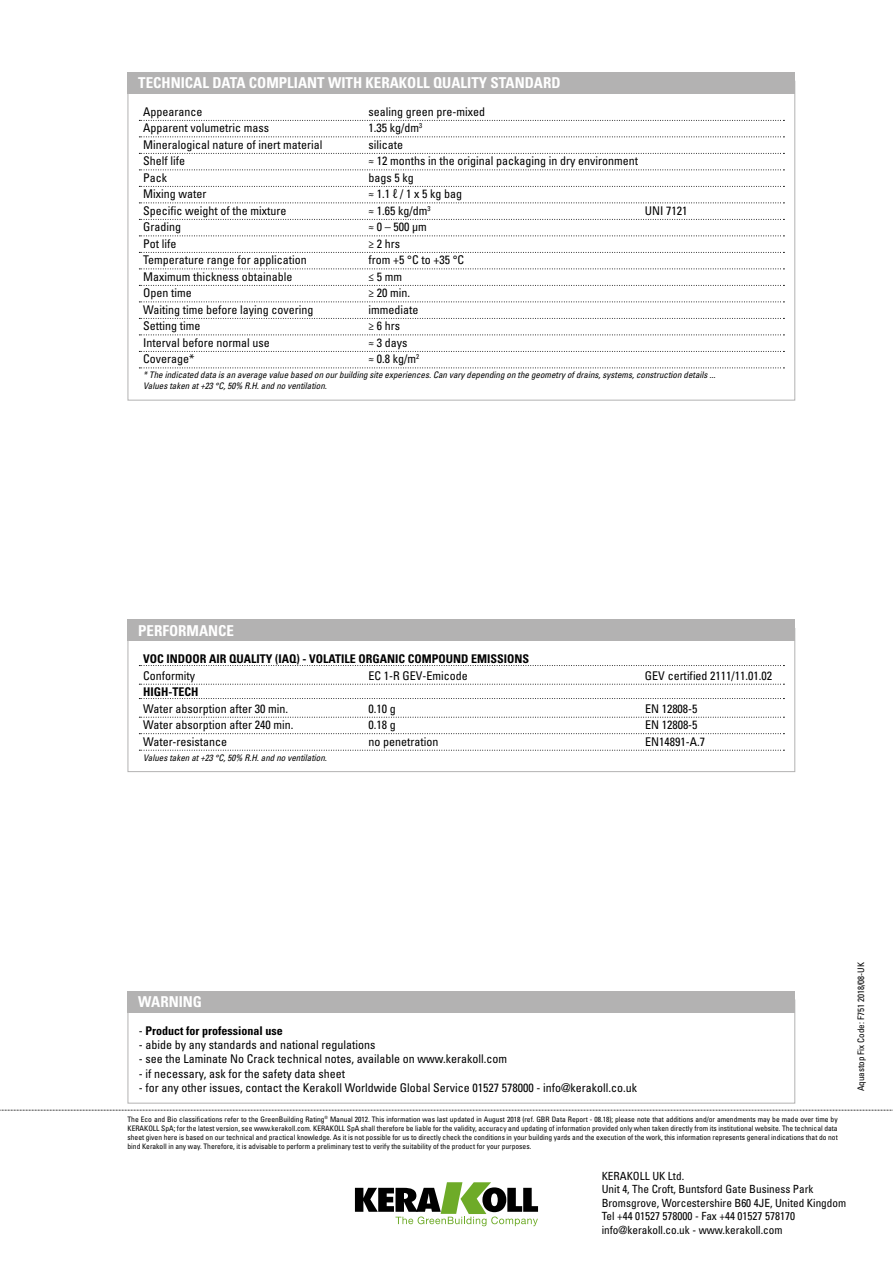
<style>
.page{position:relative;width:893px;height:1263px;background:#fff}
.page>*{position:absolute;margin:0;border:0;box-sizing:border-box;transform-origin:0 0}
.t1{font:700 condensed 15px "Univers LT Std";color:#fff}
.t2{font:condensed 12px "Univers LT Std";color:#000}
.t3{font:700 condensed 12px "Univers LT Std";color:#000}
.t4{font:condensed 11.25px/13.5px "Univers LT Std";color:#000}
.t5{font:italic condensed 9px/10.8px "Univers LT Std";color:#000}
.t6{font:condensed 9px "Univers LT Std";color:#000}
.t7{font:condensed 7.5px/9px "Univers LT Std";color:#000;text-align:justify}
.s1{font-weight:400}
</style>
<div class="page">
<svg style="left:0;top:1110px;width:893px;height:1px"></svg>
<svg style="left:355px;top:1182px;width:183px;height:44px"></svg>
<div style="left:128px;top:999px;width:667px;height:104px;border:1px solid #b3b2b2"></div>
<div style="left:128px;top:991px;width:667px;height:21px;background:#b3b2b2"></div>
<svg style="left:139px;top:665px;width:645px;height:1px"></svg>
<svg style="left:139px;top:684px;width:645px;height:1px"></svg>
<svg style="left:139px;top:698px;width:645px;height:1px"></svg>
<svg style="left:139px;top:717px;width:645px;height:1px"></svg>
<svg style="left:139px;top:733px;width:645px;height:1px"></svg>
<svg style="left:139px;top:750px;width:645px;height:1px"></svg>
<div style="left:128px;top:620px;width:667px;height:21px;background:#b3b2b2"></div>
<svg style="left:139px;top:120px;width:645px;height:1px"></svg>
<svg style="left:139px;top:136px;width:645px;height:1px"></svg>
<svg style="left:139px;top:153px;width:645px;height:1px"></svg>
<svg style="left:139px;top:169px;width:645px;height:1px"></svg>
<svg style="left:139px;top:186px;width:645px;height:1px"></svg>
<svg style="left:139px;top:202px;width:645px;height:1px"></svg>
<svg style="left:139px;top:219px;width:645px;height:1px"></svg>
<svg style="left:139px;top:235px;width:645px;height:1px"></svg>
<svg style="left:139px;top:252px;width:645px;height:1px"></svg>
<svg style="left:139px;top:268px;width:645px;height:1px"></svg>
<svg style="left:139px;top:285px;width:645px;height:1px"></svg>
<svg style="left:139px;top:301px;width:645px;height:1px"></svg>
<svg style="left:139px;top:318px;width:645px;height:1px"></svg>
<svg style="left:139px;top:334px;width:645px;height:1px"></svg>
<svg style="left:139px;top:351px;width:645px;height:1px"></svg>
<svg style="left:139px;top:367px;width:645px;height:1px"></svg>
<div style="left:128px;top:72px;width:667px;height:22px;background:#b3b2b2"></div>
<p class="t1" style="left:138px;top:74px;width:424px">TECHNICAL DATA COMPLIANT WITH KERAKOLL QUALITY STANDARD</p>
<p class="t2" style="left:143px;top:104px;width:61px">Appearance</p>
<p class="t2" style="left:369px;top:104px;width:118px">sealing green pre-mixed</p>
<p class="t2" style="left:143px;top:120px;width:127px">Apparent volumetric mass</p>
<p class="t2" style="left:369px;top:120px;width:55px">1.35 kg/dm<sup>3</sup></p>
<p class="t2" style="left:143px;top:137px;width:181px">Mineralogical nature of inert material</p>
<p class="t2" style="left:369px;top:137px;width:36px">silicate</p>
<p class="t2" style="left:143px;top:153px;width:43px">Shelf life</p>
<p class="t2" style="left:369px;top:153px;width:271px">≈ 12 months in the original packaging in dry environment</p>
<p class="t2" style="left:143px;top:170px;width:25px">Pack</p>
<p class="t2" style="left:369px;top:170px;width:47px">bags 5 kg</p>
<p class="t2" style="left:143px;top:186px;width:65px">Mixing water</p>
<p class="t2" style="left:369px;top:186px;width:95px">≈ 1.1 ℓ / 1 x 5 kg bag</p>
<p class="t2" style="left:143px;top:203px;width:145px">Specific weight of the mixture</p>
<p class="t2" style="left:369px;top:203px;width:63px">≈ 1.65 kg/dm<sup>3</sup></p>
<p class="t2" style="left:645px;top:203px;width:44px">UNI 7121</p>
<p class="t2" style="left:143px;top:219px;width:39px">Grading</p>
<p class="t2" style="left:369px;top:219px;width:60px">≈ 0 – 500 μm</p>
<p class="t2" style="left:143px;top:236px;width:35px">Pot life</p>
<p class="t2" style="left:369px;top:236px;width:33px">≥ 2 hrs</p>
<p class="t2" style="left:143px;top:252px;width:165px">Temperature range for application</p>
<p class="t2" style="left:369px;top:252px;width:97px">from +5 °C to +35 °C</p>
<p class="t2" style="left:143px;top:269px;width:151px">Maximum thickness obtainable</p>
<p class="t2" style="left:369px;top:269px;width:35px">≤ 5 mm</p>
<p class="t2" style="left:143px;top:285px;width:50px">Open time</p>
<p class="t2" style="left:369px;top:285px;width:43px">≥ 20 min.</p>
<p class="t2" style="left:143px;top:302px;width:172px">Waiting time before laying covering</p>
<p class="t2" style="left:369px;top:302px;width:51px">immediate</p>
<p class="t2" style="left:143px;top:318px;width:59px">Setting time</p>
<p class="t2" style="left:369px;top:318px;width:33px">≥ 6 hrs</p>
<p class="t2" style="left:143px;top:335px;width:128px">Interval before normal use</p>
<p class="t2" style="left:369px;top:335px;width:40px">≈ 3 days</p>
<p class="t2" style="left:143px;top:351px;width:53px">Coverage*</p>
<p class="t2" style="left:369px;top:351px;width:52px">≈ 0.8 kg/m<sup>2</sup></p>
<p class="t5" style="left:143px;top:370px;width:574px">* The indicated data is an average value based on our building site experiences. Can vary depending on the geometry of drains, systems, construction details ...<br>Values taken at +23 °C, 50% R.H. and no ventilation.</p>
<p class="t1" style="left:138px;top:621px;width:97px">PERFORMANCE</p>
<p class="t3" style="left:143px;top:651px;width:387px">VOC INDOOR AIR QUALITY (IAQ) - VOLATILE ORGANIC COMPOUND EMISSIONS</p>
<p class="t2" style="left:143px;top:668px;width:53px">Conformity</p>
<p class="t2" style="left:369px;top:668px;width:101px">EC 1-R GEV-Emicode</p>
<p class="t2" style="left:645px;top:668px;width:129px">GEV certified 2111/11.01.02</p>
<p class="t3" style="left:143px;top:684px;width:57px">HIGH-TECH</p>
<p class="t2" style="left:143px;top:701px;width:146px">Water absorption after 30 min.</p>
<p class="t2" style="left:369px;top:701px;width:29px">0.10 g</p>
<p class="t2" style="left:645px;top:701px;width:54px">EN 12808-5</p>
<p class="t2" style="left:143px;top:717px;width:152px">Water absorption after 240 min.</p>
<p class="t2" style="left:369px;top:717px;width:29px">0.18 g</p>
<p class="t2" style="left:645px;top:717px;width:54px">EN 12808-5</p>
<p class="t2" style="left:143px;top:734px;width:85px">Water-resistance</p>
<p class="t2" style="left:369px;top:734px;width:71px">no penetration</p>
<p class="t2" style="left:645px;top:734px;width:61px">EN14891-A.7</p>
<p class="t5" style="left:143px;top:752px;width:185px">Values taken at +23 °C, 50% R.H. and no ventilation.</p>
<p class="t1" style="left:138px;top:992px;width:65px">WARNING</p>
<p class="t3" style="left:139px;top:1023px;width:145px"><span class="s1">-</span> Product for professional use</p>
<p class="t2" style="left:139px;top:1037px;width:238px">- abide by any standards and national regulations</p>
<p class="t2" style="left:139px;top:1051px;width:370px">- see the Laminate No Crack technical notes, available on www.kerakoll.com</p>
<p class="t2" style="left:139px;top:1066px;width:208px">- if necessary, ask for the safety data sheet</p>
<p class="t2" style="left:139px;top:1080px;width:500px">- for any other issues, contact the Kerakoll Worldwide Global Service 01527 578000 - info@kerakoll.co.uk</p>
<p class="t7" style="left:128px;top:1114px;width:712px">The Eco and Bio classifications refer to the GreenBuilding Rating<sup>®</sup> Manual 2012. This information was last updated in August 2018 (ref. GBR Data Report - 08.18); please note that additions and/or amendments may be made over time by KERAKOLL SpA; for the latest version, see www.kerakoll.com. KERAKOLL SpA shall therefore be liable for the validity, accuracy and updating of information provided only when taken directly from its institutional website. The technical data sheet given here is based on our technical and practical knowledge. As it is not possible for us to directly check the conditions in your building yards and the execution of the work, this information represents general indications that do not bind Kerakoll in any way. Therefore, it is advisable to perform a preliminary test to verify the suitability of the product for your purposes.</p>
<p class="t4" style="left:602px;top:1169px;width:246px">KERAKOLL UK Ltd.<br>Unit 4, The Croft, Buntsford Gate Business Park Bromsgrove, Worcestershire B60 4JE, United Kingdom Tel +44 01527 578000 - Fax +44 01527 578170 info@kerakoll.co.uk - www.kerakoll.com</p>
<p class="t6" style="left:855px;top:1091px;width:130px;rotate:-90deg">Aquastop Fix Code: F751 2018/08-UK</p>
</div>
